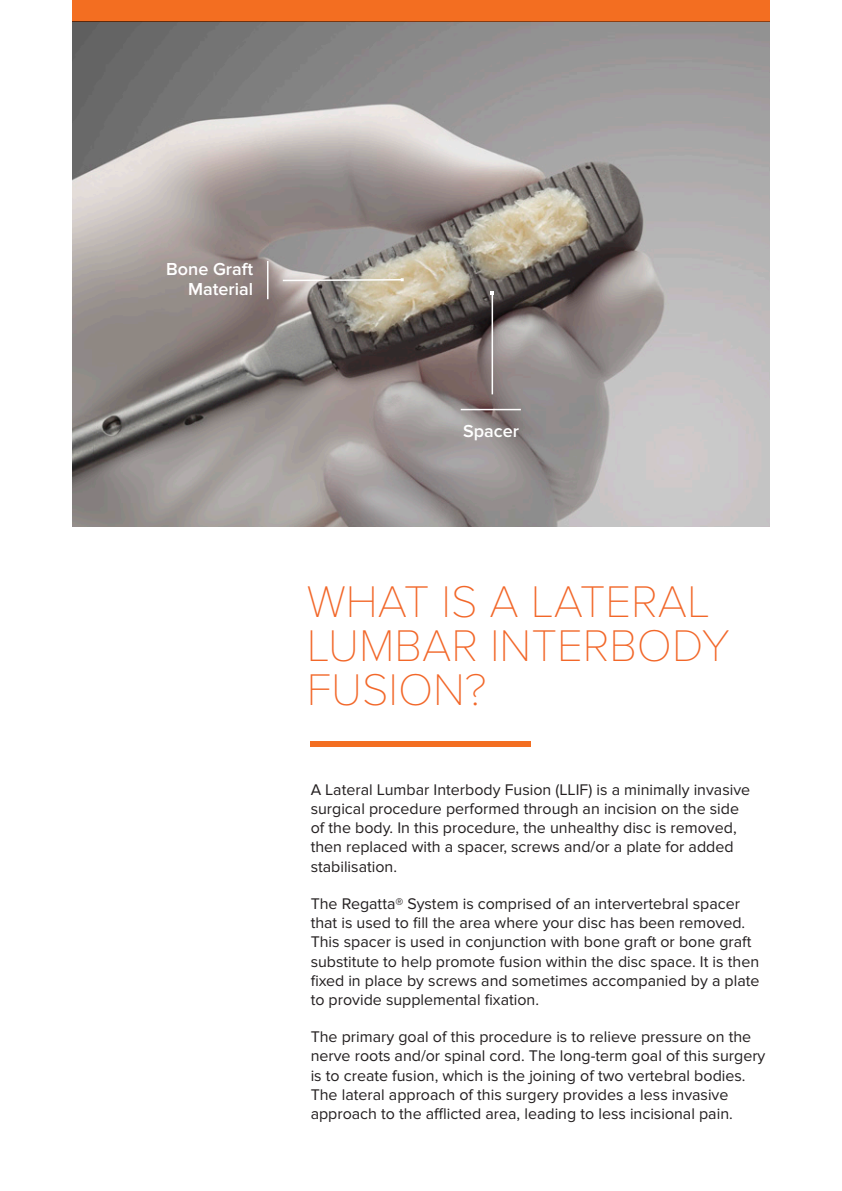
<style>
.page{position:relative;width:842px;height:1191px;background:#fff}
.page>*{position:absolute;margin:0;border:0;box-sizing:border-box;transform-origin:0 0}
.Body_Header_O{font:100 46px/44px "Proxima Nova T";color:#f26729}
.Image_Labels_-_white{font:600 18px/20px "Proxima Nova";color:#fff;text-align:right}
.Body_Copy_Blk{font:16px/19.2px "Proxima Nova";color:#231f20}
</style>
<div class="page">
<img style="left:72px;top:21px;width:698px;height:505px">
<div style="left:72px;top:0;width:698px;height:21px;background:#f36e21"></div>
<div style="left:311px;top:741px;width:220px;height:5px;background:#f36e21"></div>
<svg style="left:281px;top:278px;width:123px;height:4px"></svg>
<hr style="left:267px;top:261px;width:1px;height:38px;background:#fff">
<hr style="left:492px;top:293px;width:1px;height:101px;background:#fff">
<hr style="left:461px;top:409px;width:60px;height:1px;background:#fff">
<p class="Image_Labels_-_white" style="left:166px;top:259px;width:88px">Bone Graft<br>Material</p>
<p class="Image_Labels_-_white" style="left:463px;top:421px;width:57px">Spacer</p>
<p class="Body_Header_O" style="left:307px;top:580px;width:425px">WHAT IS A LATERAL<br>LUMBAR INTERBODY<br>FUSION?</p>
<p class="Body_Copy_Blk" style="left:311px;top:780px;width:441px">A Lateral Lumbar Interbody Fusion (LLIF) is a minimally invasive surgical procedure performed through an incision on the side of the body. In this procedure, the unhealthy disc is removed, then replaced with a spacer, screws and/or a plate for added stabilisation.</p>
<p class="Body_Copy_Blk" style="left:311px;top:894px;width:450px">The Regatta® System is comprised of an intervertebral spacer that is used to fill the area where your disc has been removed.<br>This spacer is used in conjunction with bone graft or bone graft substitute to help promote fusion within the disc space. It is then fixed in place by screws and sometimes accompanied by a plate to provide supplemental fixation.</p>
<p class="Body_Copy_Blk" style="left:311px;top:1027px;width:456px">The primary goal of this procedure is to relieve pressure on the nerve roots and/or spinal cord. The long-term goal of this surgery is to create fusion, which is the joining of two vertebral bodies.<br>The lateral approach of this surgery provides a less invasive approach to the afflicted area, leading to less incisional pain.</p>
</div>
